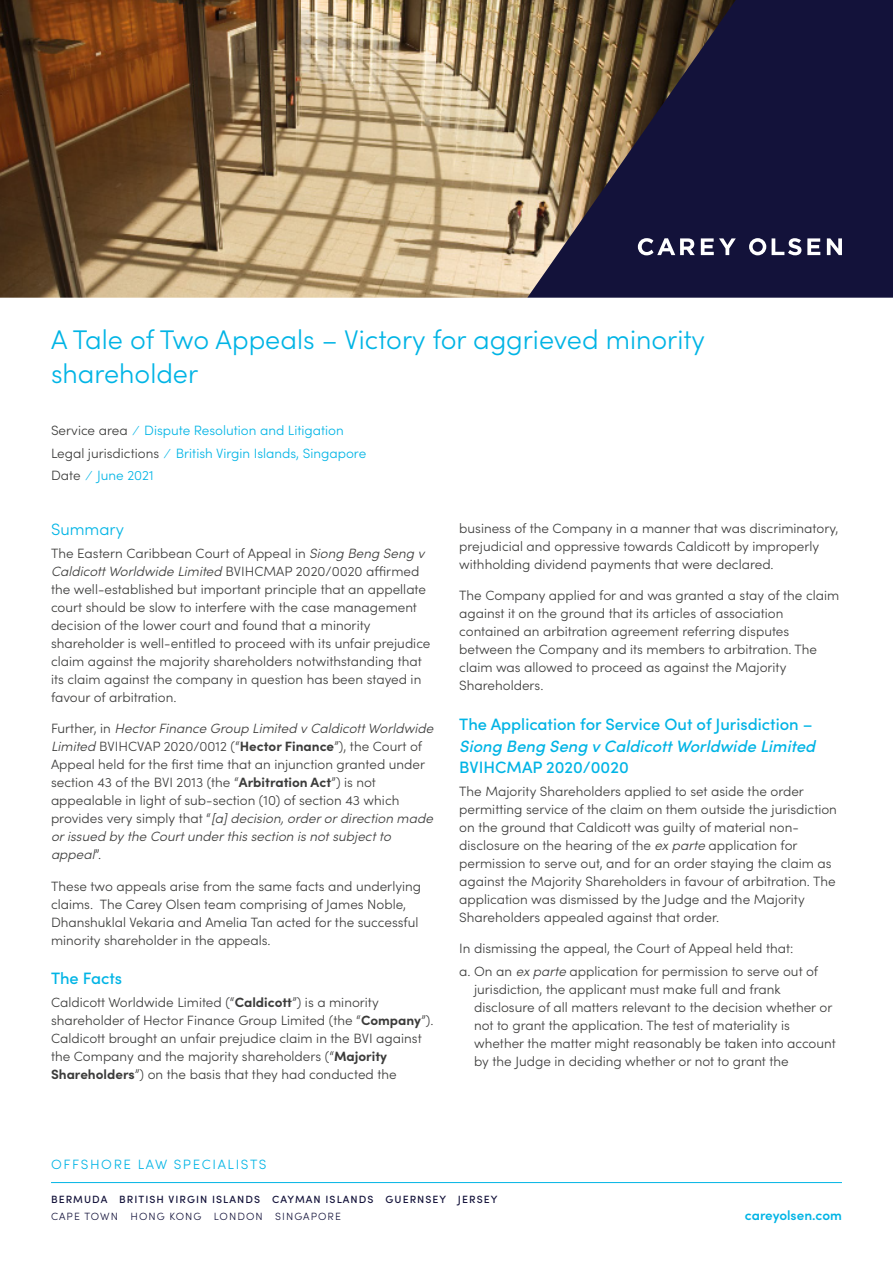
<style>
.page{position:relative;width:893px;height:1263px;background:#fff}
.page>*{position:absolute;margin:0;border:0;box-sizing:border-box;transform-origin:0 0}
.t1{font:300 27px/34.2px "Sofia Pro";color:#00b4e5}
.t2{font:500 16.5px "Sofia Pro";color:#00b4e5}
.t3{font:italic 500 16.5px "Sofia Pro";color:#00b4e5}
.t4{font:300 16.5px "Sofia Pro";color:#00b4e5}
.t5{font:300 13.5px/18px "Sofia Pro";color:#3c3c3b}
.t6{font:300 13.5px/22.5px "Sofia Pro";color:#00b4e5}
.t7{font:300 13.5px "Sofia Pro";letter-spacing:.12em;color:#00b4e5}
.t8{font:600 13.5px "Sofia Pro";color:#00b4e5}
.t9{font:500 10.5px "Sofia Pro";letter-spacing:.1em;color:#13123a}
.t10{font:300 10.5px "Sofia Pro";letter-spacing:.1em;color:#13123a}
.s1{color:#3c3c3b}
.s2{font-style:italic}
.s3{font-weight:700}
</style>
<div class="page">
<hr style="left:51px;top:1182px;width:791px;height:1px;background:#00b4e5">
<img style="left:0;top:0;width:527px;height:298px">
<svg style="left:527px;top:0;width:366px;height:298px;background:#312a3d"></svg>
<svg style="left:701px;top:238px;width:35px;height:17px"></svg>
<svg style="left:772px;top:238px;width:29px;height:17px"></svg>
<svg style="left:807px;top:238px;width:13px;height:17px"></svg>
<svg style="left:827px;top:238px;width:15px;height:17px"></svg>
<svg style="left:749px;top:238px;width:17px;height:17px"></svg>
<svg style="left:638px;top:238px;width:57px;height:17px"></svg>
<h1 class="t1" style="left:51px;top:320px;width:655px">A Tale of Two Appeals – Victory for aggrieved minority shareholder</h1>
<p class="t6" style="left:51px;top:418px;width:317px"><span class="s1">Service area</span> ⁄ Dispute Resolution and Litigation<br><span class="s1">Legal jurisdictions</span> ⁄ British Virgin Islands, Singapore<br><span class="s1">Date</span> ⁄ June 2021</p>
<p class="t4" style="left:51px;top:517px;width:74px">Summary</p>
<p class="t5" style="left:51px;top:543px;width:381px">The Eastern Caribbean Court of Appeal in <span class="s2">Siong Beng Seng v Caldicott Worldwide Limited</span> BVIHCMAP 2020/0020 affirmed the well-established but important principle that an appellate court should be slow to interfere with the case management decision of the lower court and found that a minority shareholder is well-entitled to proceed with its unfair prejudice claim against the majority shareholders notwithstanding that its claim against the company in question has been stayed in favour of arbitration.</p>
<p class="t5" style="left:51px;top:719px;width:384px">Further, in <span class="s2">Hector Finance Group Limited v Caldicott Worldwide Limited</span> BVIHCVAP 2020/0012 (“<span class="s3">Hector Finance</span>”), the Court of Appeal held for the first time that an injunction granted under section 43 of the BVI 2013 (the “<span class="s3">Arbitration Act</span>”) is not appealable in light of sub-section (10) of section 43 which provides very simply that “<span class="s2">[a] decision, order or direction made or issued by the Court under this section is not subject to appeal</span>”.</p>
<p class="t5" style="left:51px;top:876px;width:372px">These two appeals arise from the same facts and underlying claims. The Carey Olsen team comprising of James Noble, Dhanshuklal Vekaria and Amelia Tan acted for the successful minority shareholder in the appeals.</p>
<p class="t2" style="left:51px;top:966px;width:73px">The Facts</p>
<p class="t5" style="left:51px;top:992px;width:384px">Caldicott Worldwide Limited (“<span class="s3">Caldicott</span>”) is a minority shareholder of Hector Finance Group Limited (the “<span class="s3">Company</span>”).<br>Caldicott brought an unfair prejudice claim in the BVI against the Company and the majority shareholders (“<span class="s3">Majority Shareholders</span>”) on the basis that they had conducted the</p>
<p class="t5" style="left:459px;top:518px;width:381px">business of the Company in a manner that was discriminatory, prejudicial and oppressive towards Caldicott by improperly withholding dividend payments that were declared.</p>
<p class="t5" style="left:459px;top:586px;width:381px">The Company applied for and was granted a stay of the claim against it on the ground that its articles of association contained an arbitration agreement referring disputes between the Company and its members to arbitration. The claim was allowed to proceed as against the Majority Shareholders.</p>
<p class="t2" style="left:459px;top:712px;width:355px">The Application for Service Out of Jurisdiction –</p>
<p class="t3" style="left:459px;top:734px;width:358px">Siong Beng Seng v Caldicott Worldwide Limited</p>
<p class="t2" style="left:459px;top:755px;width:171px">BVIHCMAP 2020/0020</p>
<p class="t5" style="left:459px;top:781px;width:379px">The Majority Shareholders applied to set aside the order permitting service of the claim on them outside the jurisdiction on the ground that Caldicott was guilty of material non&shy;disclosure on the hearing of the <span class="s2">ex parte</span> application for permission to serve out, and for an order staying the claim as against the Majority Shareholders in favour of arbitration. The application was dismissed by the Judge and the Majority Shareholders appealed against that order.</p>
<p class="t5" style="left:459px;top:936px;width:360px;line-height:22.5px">In dismissing the appeal, the Court of Appeal held that:<br>a. On an <span class="s2">ex parte</span> application for permission to serve out of</p>
<p class="t5" style="left:474px;top:979px;width:363px">jurisdiction, the applicant must make full and frank disclosure of all matters relevant to the decision whether or not to grant the application. The test of materiality is whether the matter might reasonably be taken into account by the Judge in deciding whether or not to grant the</p>
<p class="t7" style="left:51px;top:1155px;width:217px">OFFSHORE LAW SPECIALISTS</p>
<p class="t9" style="left:51px;top:1191px;width:448px">BERMUDA BRITISH VIRGIN ISLANDS CAYMAN ISLANDS GUERNSEY JERSEY</p>
<p class="t10" style="left:51px;top:1209px;width:291px">CAPE TOWN HONG KONG LONDON SINGAPORE</p>
<p class="t8" style="left:745px;top:1205px;width:98px">careyolsen.com</p>
</div>
